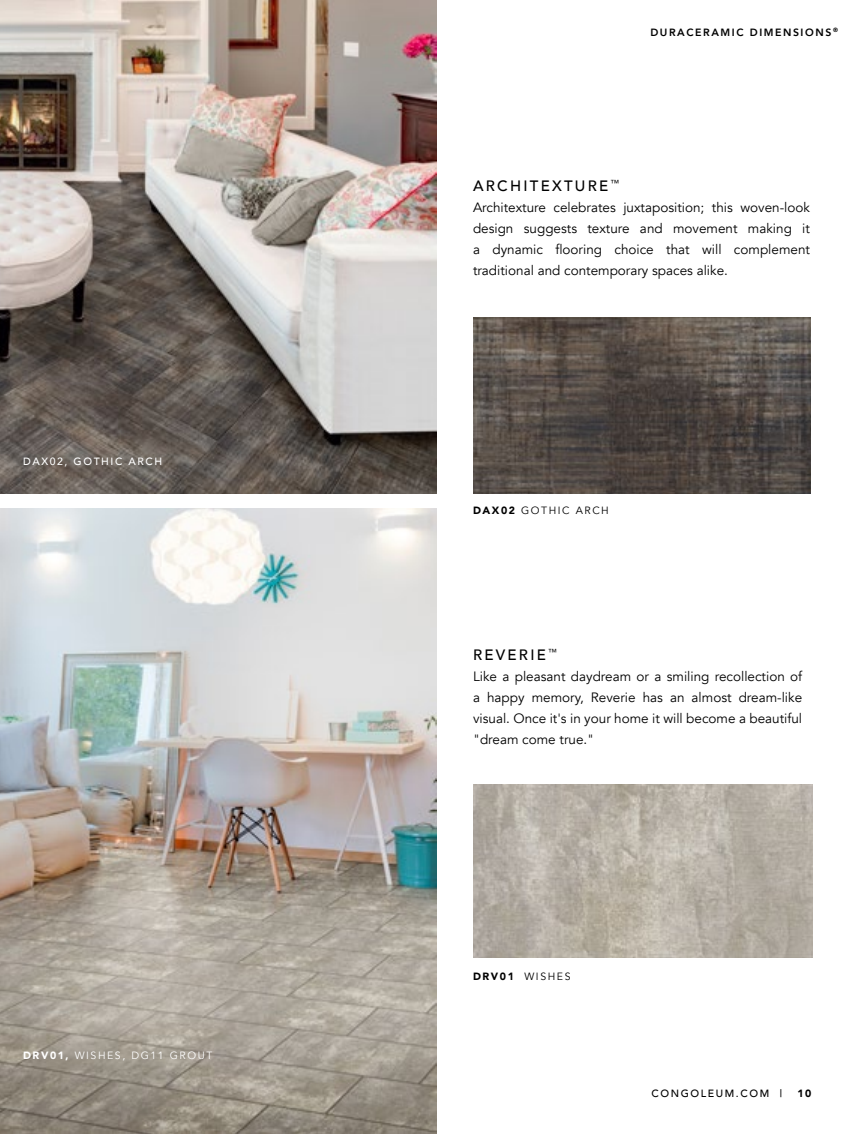
<style>
.page{position:relative;width:864px;height:1134px;background:#fff}
.page>*{position:absolute;margin:0;border:0;box-sizing:border-box;transform-origin:0 0}
.t1{font:500 15px "Avenir";letter-spacing:.15em;color:#000}
.t2{font:13.5px/21px "Avenir";color:#000;text-align:justify}
.t3{font:10.5px "Avenir";letter-spacing:.15em;color:#000}
.t4{font:10.5px "Avenir";letter-spacing:.15em;color:#fff}
.t5{font:800 10.5px "Avenir";letter-spacing:.15em;color:#000}
.t6{font:500 10.5px "Avenir";letter-spacing:.15em;color:#fff}
.t7{font:500 10.5px "Avenir";letter-spacing:.15em;color:#000}
.t8{font:900 10.5px "Avenir";color:#000}
.s1{font-weight:900}
</style>
<div class="page">
<img style="left:0;top:0;width:436px;height:493px">
<img style="left:0;top:509px;width:436px;height:625px">
<img style="left:473px;top:318px;width:338px;height:175px">
<img style="left:473px;top:785px;width:339px;height:173px">
<p class="t6" style="left:23px;top:453px;width:141px">DAX02, GOTHIC ARCH</p>
<p class="t4" style="left:23px;top:1049px;width:191px"><span class="s1">DRV01,</span> WISHES, DG11 GROUT</p>
<p class="t5" style="left:650px;top:24px;width:189px">DURACERAMIC DIMENSIONS<sup>®</sup></p>
<p class="t1" style="left:473px;top:173px;width:148px">ARCHITEXTURE<sup>™</sup></p>
<p class="t2" style="left:473px;top:197px;width:339px">Architexture celebrates juxtaposition; this woven-look design suggests texture and movement making it a dynamic flooring choice that will complement traditional and contemporary spaces alike.</p>
<p class="t3" style="left:473px;top:504px;width:137px"><span class="s1">DAX02</span> GOTHIC ARCH</p>
<p class="t1" style="left:473px;top:642px;width:85px">REVERIE<sup>™</sup></p>
<p class="t2" style="left:473px;top:667px;width:331px">Like a pleasant daydream or a smiling recollection of a happy memory, Reverie has an almost dream-like visual. Once it's in your home it will become a beautiful "dream come true."</p>
<p class="t3" style="left:473px;top:970px;width:99px"><span class="s1">DRV01</span> WISHES</p>
<p class="t7" style="left:652px;top:1084px;width:132px">CONGOLEUM.COM |</p>
<p class="t8" style="left:797px;top:1084px;width:16px">10</p>
</div>
